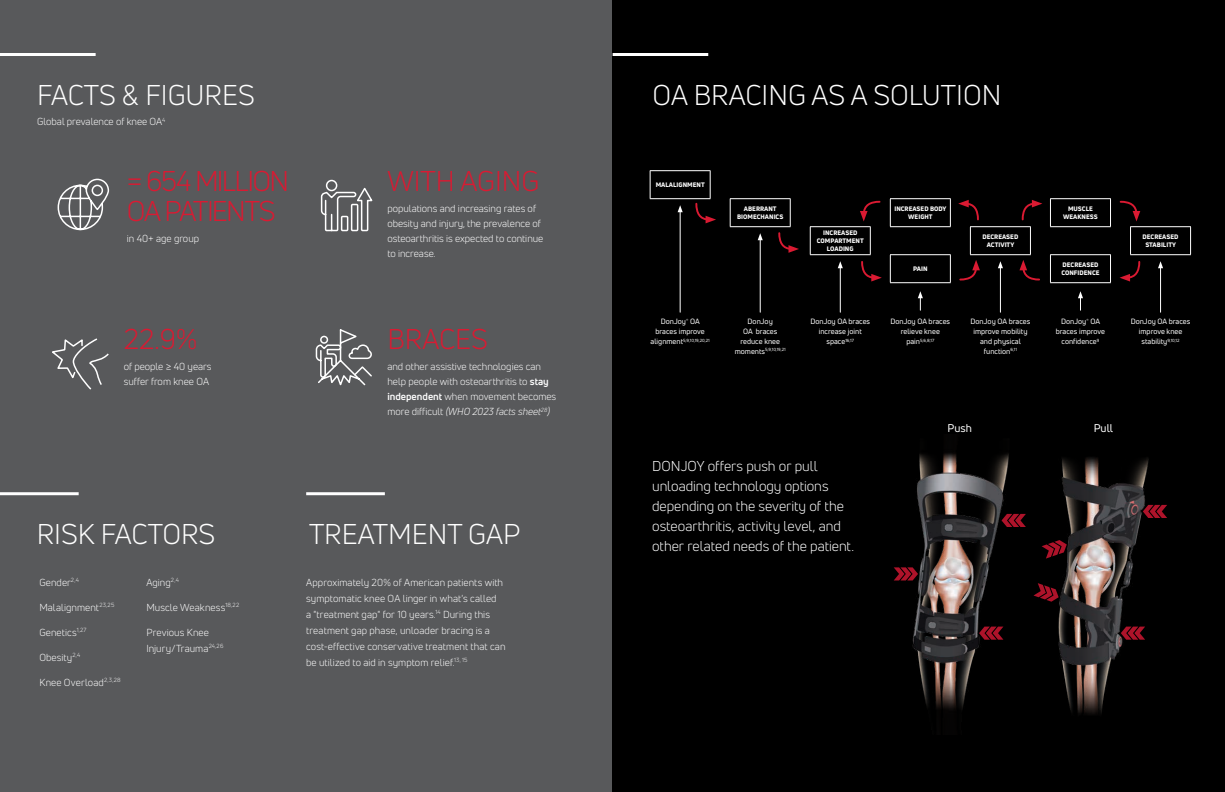
<style>
.page{position:relative;width:1225px;height:792px;background:#fff}
.page>*{position:absolute;margin:0;border:0;box-sizing:border-box;transform-origin:0 0}
.t1{font:28px "Uni Neue";color:#fff}
.t2{font:28px/30px "Uni Neue";letter-spacing:-.06em;color:#da1a32}
.t3{font:28px "Uni Neue";letter-spacing:-.04em;color:#da1a32}
.t4{font:28px "Uni Neue";color:#da1a32}
.t5{font:14px/20px "Uni Neue";letter-spacing:-.005em;color:#fff}
.t6{font:11px "Uni Neue";color:#fff}
.Brand_Subs_2021{font:10px/15px "Uni Neue";color:#fff}
.Title_TOC{font:7.5px/9.9px "Uni Neue";color:#fff;text-align:center}
.Body_2021{font:800 6.4px/7.8px "Uni Neue";color:#fff;text-align:center}
.Title_TOC-2{font:4.4px "Uni Neue";color:#fff}
.s1{font-weight:700}
.s2{font-style:italic}
.s3{font-size:7.5px}
</style>
<div class="page">
<div style="left:0;top:0;width:612px;height:792px;background:#58595b"></div>
<div style="left:612px;top:0;width:612px;height:792px;background:#000"></div>
<hr style="left:0;top:492px;width:79px;height:3px;background:#fff">
<hr style="left:0;top:53px;width:96px;height:3px;background:#fff">
<hr style="left:612px;top:53px;width:96px;height:3px;background:#fff">
<hr style="left:306px;top:492px;width:79px;height:3px;background:#fff">
<svg style="left:57px;top:179px;width:53px;height:52px"></svg>
<svg style="left:315px;top:329px;width:57px;height:57px"></svg>
<svg style="left:320px;top:179px;width:53px;height:53px"></svg>
<svg style="left:52px;top:338px;width:57px;height:52px"></svg>
<hr style="left:649px;top:170px;width:61px;height:1px;background:#fff">
<svg style="left:649px;top:171px;width:1px;height:27px"></svg>
<hr style="left:649px;top:198px;width:61px;height:1px;background:#fff">
<hr style="left:729px;top:198px;width:61px;height:1px;background:#fff">
<svg style="left:729px;top:199px;width:1px;height:27px"></svg>
<hr style="left:729px;top:226px;width:61px;height:1px;background:#fff">
<hr style="left:809px;top:226px;width:61px;height:1px;background:#fff">
<svg style="left:809px;top:227px;width:1px;height:27px"></svg>
<svg style="left:869px;top:227px;width:1px;height:27px"></svg>
<hr style="left:809px;top:254px;width:61px;height:1px;background:#fff">
<hr style="left:889px;top:198px;width:61px;height:1px;background:#fff">
<svg style="left:889px;top:199px;width:1px;height:27px"></svg>
<svg style="left:949px;top:199px;width:1px;height:27px"></svg>
<hr style="left:889px;top:226px;width:61px;height:1px;background:#fff">
<hr style="left:889px;top:254px;width:61px;height:1px;background:#fff">
<svg style="left:889px;top:255px;width:1px;height:27px"></svg>
<svg style="left:949px;top:255px;width:1px;height:27px"></svg>
<hr style="left:889px;top:282px;width:61px;height:1px;background:#fff">
<hr style="left:969px;top:226px;width:61px;height:1px;background:#fff">
<svg style="left:969px;top:227px;width:1px;height:27px"></svg>
<svg style="left:1029px;top:227px;width:1px;height:27px"></svg>
<hr style="left:969px;top:254px;width:61px;height:1px;background:#fff">
<hr style="left:1049px;top:254px;width:61px;height:1px;background:#fff">
<hr style="left:1049px;top:282px;width:61px;height:1px;background:#fff">
<hr style="left:1049px;top:198px;width:61px;height:1px;background:#fff">
<hr style="left:1049px;top:226px;width:61px;height:1px;background:#fff">
<hr style="left:1129px;top:226px;width:61px;height:1px;background:#fff">
<hr style="left:1129px;top:254px;width:61px;height:1px;background:#fff">
<hr style="left:679px;top:211px;width:1px;height:101px;background:#fff">
<svg style="left:677px;top:205px;width:5px;height:7px"></svg>
<hr style="left:759px;top:239px;width:1px;height:73px;background:#fff">
<svg style="left:757px;top:233px;width:5px;height:7px"></svg>
<hr style="left:839px;top:267px;width:1px;height:45px;background:#fff">
<svg style="left:838px;top:261px;width:4px;height:7px"></svg>
<hr style="left:999px;top:267px;width:1px;height:45px;background:#fff">
<svg style="left:998px;top:261px;width:4px;height:7px"></svg>
<hr style="left:1159px;top:267px;width:1px;height:45px;background:#fff">
<svg style="left:1158px;top:261px;width:4px;height:7px"></svg>
<svg style="left:918px;top:291px;width:4px;height:19px"></svg>
<svg style="left:1078px;top:291px;width:4px;height:19px"></svg>
<svg style="left:694px;top:171px;width:22px;height:52px"></svg>
<svg style="left:777px;top:199px;width:22px;height:54px"></svg>
<svg style="left:861px;top:261px;width:20px;height:21px"></svg>
<svg style="left:860px;top:200px;width:21px;height:21px"></svg>
<svg style="left:958px;top:200px;width:21px;height:21px"></svg>
<svg style="left:959px;top:260px;width:20px;height:21px"></svg>
<svg style="left:1119px;top:200px;width:21px;height:21px"></svg>
<svg style="left:1119px;top:261px;width:22px;height:21px"></svg>
<svg style="left:1021px;top:200px;width:21px;height:21px"></svg>
<svg style="left:1019px;top:260px;width:21px;height:21px"></svg>
<img style="left:1058px;top:457px;width:95px;height:257px">
<svg style="left:1142px;top:505px;width:24px;height:13px"></svg>
<svg style="left:1120px;top:627px;width:24px;height:13px"></svg>
<svg style="left:1041px;top:540px;width:25px;height:19px"></svg>
<svg style="left:1033px;top:583px;width:25px;height:19px"></svg>
<img style="left:904px;top:453px;width:111px;height:257px">
<svg style="left:894px;top:567px;width:23px;height:13px"></svg>
<svg style="left:1001px;top:514px;width:24px;height:13px"></svg>
<svg style="left:978px;top:627px;width:25px;height:13px"></svg>
<p class="t1" style="left:37px;top:78px;width:219px">FACTS &amp; FIGURES</p>
<p class="Brand_Subs_2021" style="left:37px;top:114px;width:130px">Global prevalence of knee OA<sup>4</sup></p>
<p class="t2" style="left:127px;top:166px;width:164px">= 654 MILLION<br>OA PATIENTS</p>
<p class="Brand_Subs_2021" style="left:127px;top:231px;width:74px">in 40+ age group</p>
<p class="t3" style="left:124px;top:322px;width:75px">22.9%</p>
<p class="Brand_Subs_2021" style="left:124px;top:359px;width:89px">of people ≥ 40 years suffer from knee OA</p>
<p class="t4" style="left:387px;top:165px;width:154px">WITH AGING</p>
<p class="Brand_Subs_2021" style="left:387px;top:201px;width:157px">populations and increasing rates of obesity and injury, the prevalence of osteoarthritis is expected to continue to increase.</p>
<p class="t3" style="left:387px;top:322px;width:102px">BRACES</p>
<p class="Brand_Subs_2021" style="left:387px;top:359px;width:170px">and other assistive technologies can help people with osteoarthritis to <span class="s1">stay independent</span> when movement becomes more difficult <span class="s2">(WHO 2023 facts sheet</span><sup>28</sup><span class="s2">)</span></p>
<p class="t1" style="left:37px;top:517px;width:180px">RISK FACTORS</p>
<p class="Brand_Subs_2021" style="left:39px;top:574px;width:41px">Gender<sup>2,4</sup></p>
<p class="Brand_Subs_2021" style="left:39px;top:599px;width:76px">Malalignment<sup>23,25</sup></p>
<p class="Brand_Subs_2021" style="left:39px;top:624px;width:49px">Genetics<sup>1,27</sup></p>
<p class="Brand_Subs_2021" style="left:39px;top:649px;width:43px">Obesity<sup>2,4</sup></p>
<p class="Brand_Subs_2021" style="left:39px;top:674px;width:83px">Knee Overload<sup>2,3,28</sup></p>
<p class="Brand_Subs_2021" style="left:146px;top:574px;width:34px">Aging<sup>2,4</sup></p>
<p class="Brand_Subs_2021" style="left:146px;top:599px;width:94px">Muscle Weakness<sup>18,22</sup></p>
<p class="Brand_Subs_2021" style="left:146px;top:624px;width:79px;line-height:16px">Previous Knee<br>Injury/Trauma<sup>24,26</sup></p>
<p class="t1" style="left:309px;top:517px;width:213px">TREATMENT GAP</p>
<p class="Brand_Subs_2021" style="left:306px;top:574px;width:201px;line-height:16px">Approximately 20% of American patients with symptomatic knee OA linger in what's called<br>a "treatment gap" for 10 years.<sup>14</sup> During this treatment gap phase, unloader bracing is a cost-effective conservative treatment that can be utilized to aid in symptom relief.<sup>13,</sup> <sup>15</sup></p>
<p class="t1" style="left:652px;top:78px;width:350px">OA BRACING AS A SOLUTION</p>
<p class="Body_2021" style="left:655px;top:181px;width:50px">MALALIGNMENT</p>
<p class="Title_TOC" style="left:655px;top:317px;width:51px">DonJoy<sup>®</sup> OA braces improve</p>
<p class="Title_TOC-2" style="left:650px;top:337px;width:61px"><span class="s3">alignment</span>5,9,10,19,20,21</p>
<p class="Body_2021" style="left:737px;top:205px;width:48px">ABERRANT<br>BIOMECHANICS</p>
<p class="Body_2021" style="left:894px;top:205px;width:54px">INCREASED BODY<br>WEIGHT</p>
<p class="Body_2021" style="left:1062px;top:205px;width:36px">MUSCLE<br>WEAKNESS</p>
<p class="Body_2021" style="left:816px;top:229px;width:48px">INCREASED<br>COMPARTMENT<br>LOADING</p>
<p class="Body_2021" style="left:982px;top:233px;width:37px">DECREASED</p>
<p class="Body_2021" style="left:986px;top:241px;width:29px">ACTIVITY</p>
<p class="Body_2021" style="left:1142px;top:233px;width:37px">DECREASED<br>STABILITY</p>
<p class="Title_TOC" style="left:740px;top:317px;width:41px">DonJoy<br>OA braces reduce knee</p>
<p class="Title_TOC-2" style="left:734px;top:347px;width:52px"><span class="s3">moments</span>5,9,10,19,21</p>
<p class="Body_2021" style="left:913px;top:265px;width:16px">PAIN</p>
<p class="Body_2021" style="left:1061px;top:261px;width:40px;text-align:left">DECREASED<br>CONFIDENCE</p>
<p class="Title_TOC" style="left:810px;top:317px;width:61px">DonJoy OA braces increase joint space<sup>16,17</sup></p>
<p class="Title_TOC" style="left:890px;top:317px;width:61px">DonJoy OA braces relieve knee</p>
<p class="Title_TOC-2" style="left:906px;top:337px;width:29px"><span class="s3">pain</span>5,6,8,17</p>
<p class="Title_TOC" style="left:970px;top:317px;width:61px">DonJoy OA braces improve mobility and physical function<sup>6,11</sup></p>
<p class="Title_TOC" style="left:1055px;top:317px;width:51px">DonJoy<sup>®</sup> OA braces improve confidence<sup>9</sup></p>
<p class="Title_TOC" style="left:1130px;top:317px;width:61px">DonJoy OA braces improve knee stability<sup>9,10,12</sup></p>
<p class="t6" style="left:947px;top:422px;width:26px">Push</p>
<p class="t6" style="left:1093px;top:422px;width:21px">Pull</p>
<p class="t5" style="left:652px;top:456px;width:203px">DONJOY offers push or pull unloading technology options depending on the severity of the osteoarthritis, activity level, and other related needs of the patient.</p>
</div>
